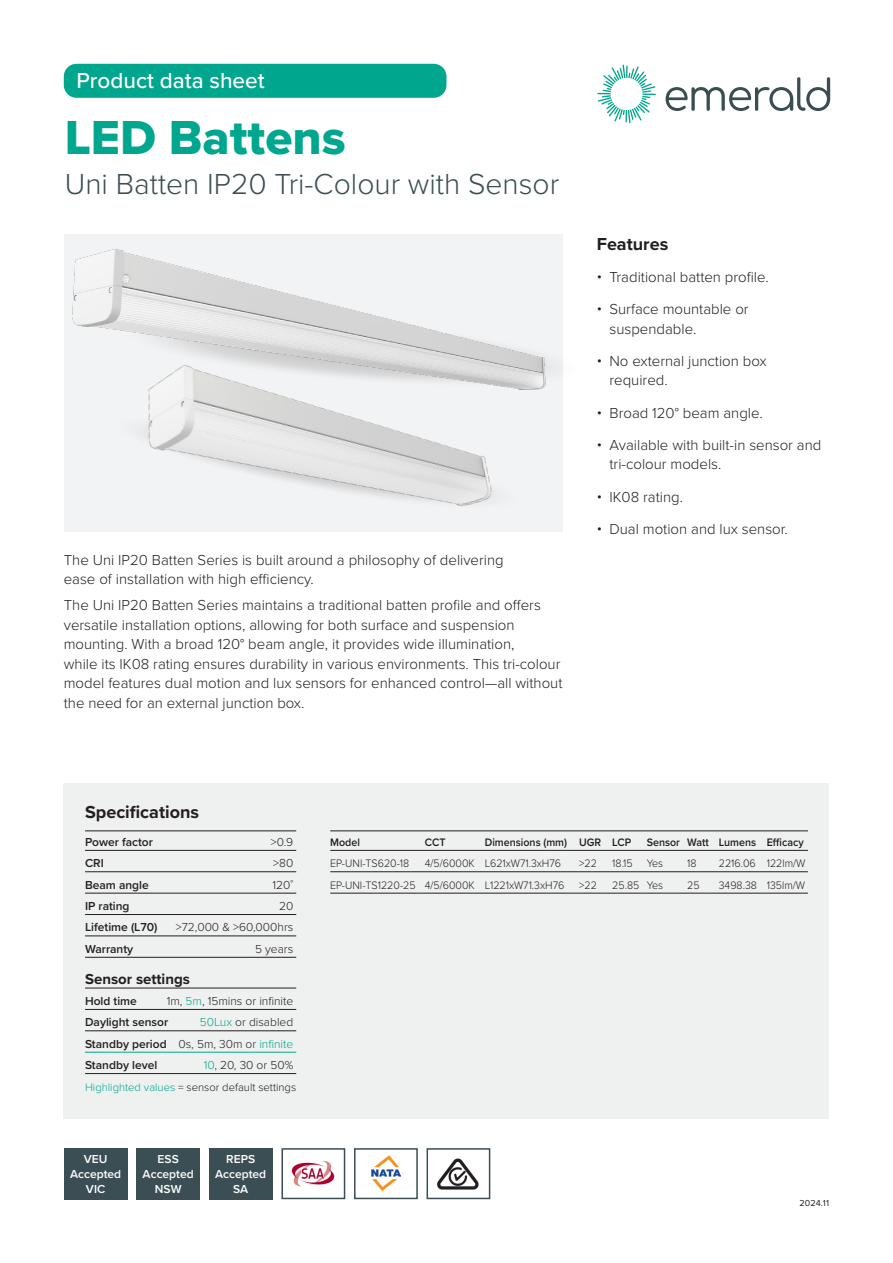
<style>
.page{position:relative;width:893px;height:1263px;background:#fff}
.page>*{position:absolute;margin:0;border:0;box-sizing:border-box;transform-origin:0 0}
.t1{font:49.5px "Proxima Nova Extrabld";color:#00a78e}
.t2{font:300 30px "Proxima Nova";color:#3a4e54}
.t3{font:500 22.5px "Proxima Nova";color:#fff}
.t4{font:700 18px "Proxima Nova";color:#231f20}
.t5{font:300 15px/19.5px "Proxima Nova";color:#231f20}
.t6{font:700 15px "Proxima Nova";color:#231f20}
.t7{font:600 12px/21.5px "Proxima Nova";color:#231f20;text-align:justify}
.t8{font:300 12px/21.5px "Proxima Nova";color:#231f20}
.t9{font:600 12px/15px "Proxima Nova";color:#fff;text-align:center}
.t10{font:300 11.25px "Proxima Nova";color:#231f20;scale:.95 1}
.t11{font:600 11.25px "Proxima Nova";color:#231f20;scale:.95 1}
.t12{font:300 11.25px "Proxima Nova";color:#231f20}
.t13{font:9px "Proxima Nova";letter-spacing:.005em;color:#231f20}
.s1{color:#00a78e}
.s2{font-weight:600}
.s3{font-weight:300;color:#00a78e}
.s4{font-weight:300}
</style>
<div class="page">
<div style="left:64px;top:234px;width:499px;height:297px;background:#f2f3f4"></div>
<div style="left:64px;top:1148px;width:64px;height:51px;background:#3a4e54"></div>
<div style="left:136px;top:1148px;width:64px;height:51px;background:#3a4e54"></div>
<div style="left:209px;top:1148px;width:64px;height:51px;background:#3a4e54"></div>
<img style="left:292px;top:1161px;width:43px;height:26px">
<div style="left:281px;top:1148px;width:64px;height:51px;border:2px solid #3a4e54"></div>
<img style="left:372px;top:1155px;width:28px;height:36px">
<div style="left:354px;top:1148px;width:64px;height:51px;border:2px solid #3a4e54"></div>
<img style="left:437px;top:1158px;width:42px;height:31px">
<div style="left:427px;top:1148px;width:63px;height:51px;border:2px solid #3a4e54"></div>
<svg style="left:597px;top:65px;width:59px;height:58px"></svg>
<svg style="left:666px;top:77px;width:164px;height:34px"></svg>
<div style="left:64px;top:64px;width:382px;height:34px;background:#00a78e;border-radius:13px"></div>
<img style="left:72px;top:249px;width:476px;height:138px">
<div style="left:64px;top:783px;width:765px;height:335px;background:#eff0f0"></div>
<hr style="left:85px;top:831px;width:211px;height:1px;background:#231f20">
<hr style="left:85px;top:850px;width:211px;height:1px;background:#231f20">
<hr style="left:85px;top:871px;width:211px;height:1px;background:#231f20">
<hr style="left:85px;top:893px;width:211px;height:1px;background:#231f20">
<hr style="left:85px;top:914px;width:211px;height:1px;background:#231f20">
<hr style="left:85px;top:936px;width:211px;height:1px;background:#231f20">
<hr style="left:85px;top:957px;width:211px;height:1px;background:#231f20">
<hr style="left:85px;top:988px;width:211px;height:1px;background:#231f20">
<hr style="left:85px;top:1009px;width:211px;height:1px;background:#231f20">
<hr style="left:85px;top:1030px;width:211px;height:1px;background:#231f20">
<hr style="left:85px;top:1052px;width:211px;height:1px;background:#00a78e">
<hr style="left:85px;top:1073px;width:211px;height:1px;background:#231f20">
<hr style="left:330px;top:831px;width:478px;height:1px;background:#231f20">
<hr style="left:330px;top:850px;width:478px;height:1px;background:#231f20">
<hr style="left:330px;top:871px;width:478px;height:1px;background:#231f20">
<hr style="left:330px;top:893px;width:478px;height:1px;background:#231f20">
<img style="left:95px;top:321px;width:449px;height:211px">
<h3 class="t3" style="left:77px;top:64px;width:190px">Product data sheet</h3>
<h1 class="t1" style="left:65px;top:100px;width:283px">LED Battens</h1>
<h2 class="t2" style="left:65px;top:162px;width:496px">Uni Batten IP20 Tri-Colour with Sensor</h2>
<p class="t5" style="left:64px;top:549px;width:441px">The Uni IP20 Batten Series is built around a philosophy of delivering ease of installation with high efficiency.</p>
<p class="t5" style="left:64px;top:594px;width:500px">The Uni IP20 Batten Series maintains a traditional batten profile and offers versatile installation options, allowing for both surface and suspension mounting. With a broad 120° beam angle, it provides wide illumination,<br>while its IK08 rating ensures durability in various environments. This tri-colour model features dual motion and lux sensors for enhanced control—all without the need for an external junction box.</p>
<p class="t4" style="left:597px;top:230px;width:73px">Features</p>
<p class="t5" style="left:597px;top:266px;width:174px">• Traditional batten profile.</p>
<p class="t5" style="left:609px;top:299px;width:141px;text-indent:-13px">• Surface mountable or suspendable.</p>
<p class="t5" style="left:609px;top:350px;width:159px;text-indent:-13px">• No external junction box required.</p>
<p class="t5" style="left:597px;top:402px;width:168px">• Broad 120° beam angle.</p>
<p class="t5" style="left:609px;top:434px;width:213px;text-indent:-13px">• Available with built-in sensor and tri-colour models.</p>
<p class="t5" style="left:597px;top:486px;width:88px">• IK08 rating.</p>
<p class="t5" style="left:597px;top:518px;width:192px">• Dual motion and lux sensor.</p>
<p class="t4" style="left:85px;top:799px;width:115px">Specifications</p>
<p class="t7" style="left:85px;top:831px;width:69px">Power factor</p>
<p class="t8" style="left:271px;top:830px;width:24px">&gt;0.9</p>
<p class="t7" style="left:85px;top:852px;width:20px">CRI</p>
<p class="t8" style="left:273px;top:852px;width:22px">&gt;80</p>
<p class="t7" style="left:85px;top:874px;width:65px">Beam angle</p>
<p class="t8" style="left:273px;top:873px;width:22px">120˚</p>
<p class="t7" style="left:85px;top:895px;width:46px">IP rating</p>
<p class="t8" style="left:279px;top:895px;width:16px">20</p>
<p class="t7" style="left:85px;top:916px;width:74px">Lifetime (L70)</p>
<p class="t8" style="left:176px;top:916px;width:119px">&gt;72,000 &amp; &gt;60,000hrs</p>
<p class="t7" style="left:85px;top:938px;width:50px">Warranty</p>
<p class="t8" style="left:255px;top:937px;width:40px">5 years</p>
<p class="t6" style="left:85px;top:967px;width:106px">Sensor settings</p>
<p class="t7" style="left:85px;top:990px;width:53px">Hold time</p>
<p class="t8" style="left:85px;top:989px;width:210px;text-indent:82px">1m, <span class="s1">5m</span>, 15mins or infinite<br><span class="s2">Daylight sensor</span></p>
<p class="t7" style="left:85px;top:1011px;width:210px;text-indent:115px"><span class="s3">50Lux</span> <span class="s4">or disabled </span>Standby period <span class="s4">0s, 5m, 30m or</span> <span class="s3">infinite </span>Standby level</p>
<p class="t8" style="left:204px;top:1054px;width:91px"><span class="s1">10</span>, 20, 30 or 50%</p>
<p class="t12" style="left:85px;top:1078px;width:213px"><span class="s1">Highlighted values</span> = sensor default settings</p>
<p class="t9" style="left:70px;top:1151px;width:53px">VEU<br>Accepted<br>VIC</p>
<p class="t9" style="left:143px;top:1151px;width:53px">ESS<br>Accepted<br>NSW</p>
<p class="t9" style="left:215px;top:1151px;width:53px">REPS<br>Accepted<br>SA</p>
<p class="t11" style="left:330px;top:834px;width:33px">Model</p>
<p class="t11" style="left:425px;top:834px;width:23px">CCT</p>
<p class="t11" style="left:485px;top:834px;width:156px">Dimensions (mm) UGR LCP</p>
<p class="t11" style="left:647px;top:834px;width:167px">Sensor Watt Lumens Efficacy</p>
<p class="t10" style="left:330px;top:855px;width:85px">EP-UNI-TS620-18</p>
<p class="t10" style="left:425px;top:855px;width:145px">4/5/6000K L621xW71.3xH76</p>
<p class="t10" style="left:579px;top:855px;width:20px">&gt;22</p>
<p class="t10" style="left:612px;top:855px;width:55px">18.15 Yes</p>
<p class="t10" style="left:687px;top:855px;width:11px">18</p>
<p class="t10" style="left:719px;top:855px;width:93px">2216.06 122lm/W</p>
<p class="t10" style="left:330px;top:876px;width:248px">EP-UNI-TS1220-25 4/5/6000K L1221xW71.3xH76</p>
<p class="t10" style="left:579px;top:876px;width:20px">&gt;22</p>
<p class="t10" style="left:612px;top:876px;width:55px">25.85 Yes</p>
<p class="t10" style="left:687px;top:876px;width:15px">25</p>
<p class="t10" style="left:719px;top:876px;width:92px">3498.38 135lm/W</p>
<p class="t13" style="left:800px;top:1198px;width:31px">2024.11</p>
</div>
